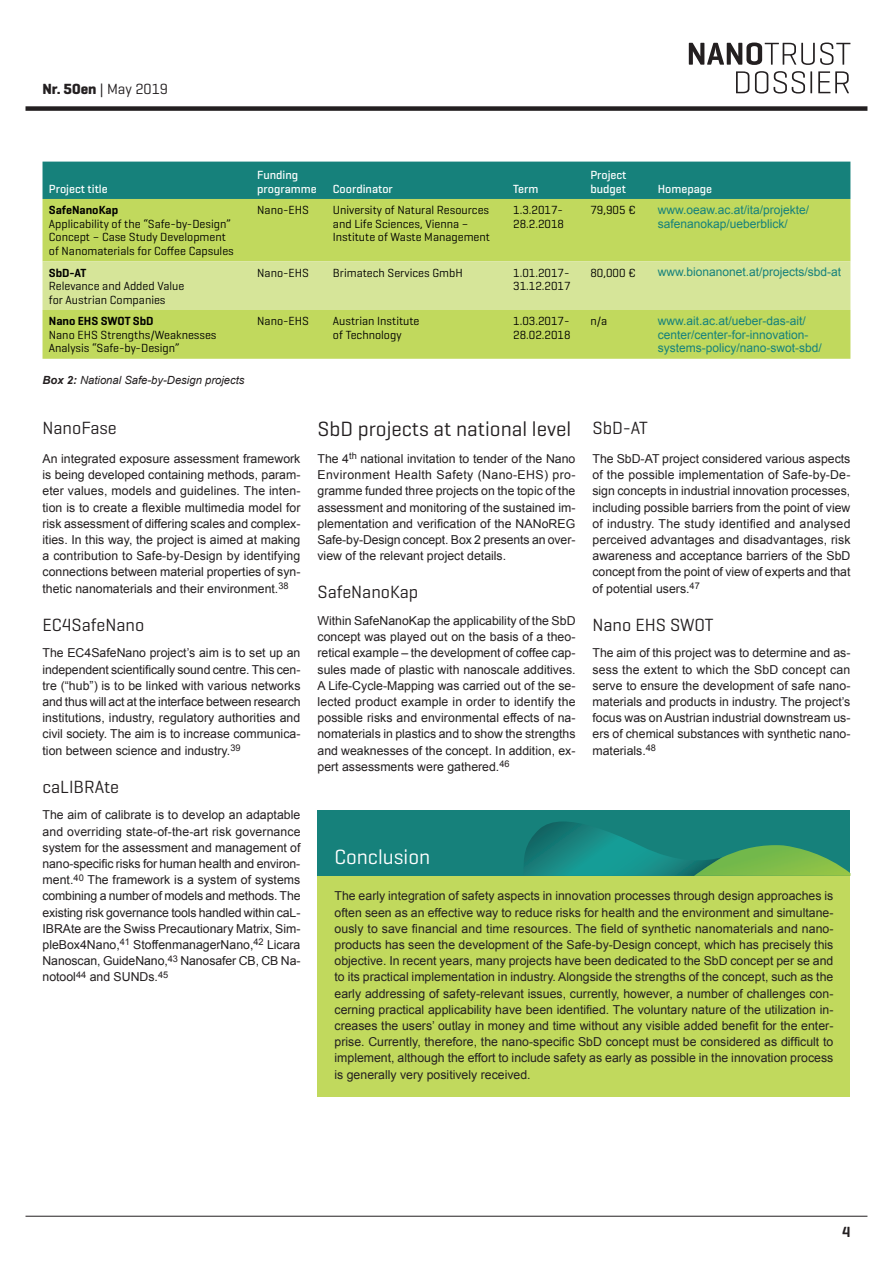
<style>
.page{position:relative;width:893px;height:1263px;background:#fff}
.page>*{position:absolute;margin:0;border:0;box-sizing:border-box;transform-origin:0 0}
.t1{font:21px "Geogrotesque";color:#231f20}
.t2{font:21px "Geogrotesque";color:#fff}
.t3{font:18px "Geogrotesque";color:#231f20}
.t4{font:15px "Geogrotesque";color:#231f20}
.t5{font:600 15px "Geogrotesque";color:#231f20}
.t6{font:12.3px/16.2px "Arial";color:#231f20;text-align:justify}
.t7{font:12px/13.5px "Geogrotesque";color:#000}
.t8{font:12px/13.5px "Arial";color:#16817b}
.t9{font:500 12px/13.5px "Geogrotesque";color:#fff}
.t10{font:600 12px "Geogrotesque";color:#000}
.t11{font:italic 11.25px "Arial";color:#231f20}
.s1{font-weight:700}
</style>
<div class="page">
<svg style="left:736px;top:71px;width:113px;height:23px"></svg>
<svg style="left:689px;top:43px;width:161px;height:22px"></svg>
<hr style="left:26px;top:1216px;width:841px;height:1px;background:#231f20">
<div style="left:26px;top:106px;width:841px;height:5px;background:#231f20"></div>
<div style="left:43px;top:162px;width:807px;height:37px;background:#16817b"></div>
<div style="left:43px;top:199px;width:807px;height:160px;background:#c1d95d"></div>
<div style="left:43px;top:261px;width:807px;height:49px;background:#d6e599"></div>
<div style="left:317px;top:876px;width:533px;height:220px;background:#c1d95d"></div>
<div style="left:317px;top:810px;width:533px;height:66px;background:#16817b"></div>
<svg style="left:524px;top:821px;width:326px;height:55px"></svg>
<p class="t4" style="left:43px;top:79px;width:127px"><span class="s1">Nr. 50en</span> | May 2019</p>
<p class="t9" style="left:49px;top:181px;width:60px">Project title</p>
<p class="t9" style="left:257px;top:168px;width:61px">Funding programme</p>
<p class="t9" style="left:333px;top:181px;width:61px">Coordinator</p>
<p class="t9" style="left:513px;top:181px;width:27px">Term</p>
<p class="t9" style="left:590px;top:168px;width:38px">Project budget</p>
<p class="t9" style="left:658px;top:181px;width:56px">Homepage</p>
<p class="t10" style="left:49px;top:203px;width:71px">SafeNanoKap</p>
<p class="t7" style="left:49px;top:217px;width:186px">Applicability of the “Safe-by-Design”<br>Concept – Case Study Development of Nanomaterials for Coffee Capsules</p>
<p class="t7" style="left:257px;top:203px;width:53px">Nano-EHS</p>
<p class="t7" style="left:333px;top:203px;width:159px">University of Natural Resources and Life Sciences, Vienna –<br>Institute of Waste Management</p>
<p class="t7" style="left:513px;top:203px;width:52px">1.3.2017-<br>28.2.2018</p>
<p class="t7" style="left:590px;top:203px;width:47px">79,905 €</p>
<p class="t8" style="left:658px;top:203px;width:153px">www.oeaw.ac.at/ita/projekte/ safenanokap/ueberblick/</p>
<p class="t10" style="left:49px;top:265px;width:39px">SbD-AT</p>
<p class="t7" style="left:49px;top:279px;width:137px">Relevance and Added Value for Austrian Companies</p>
<p class="t7" style="left:257px;top:265px;width:53px">Nano-EHS</p>
<p class="t7" style="left:333px;top:265px;width:131px">Brimatech Services GmbH</p>
<p class="t7" style="left:513px;top:265px;width:59px">1.01.2017-<br>31.12.2017</p>
<p class="t7" style="left:590px;top:265px;width:47px">80,000 €</p>
<p class="t8" style="left:658px;top:265px;width:185px">www.bionanonet.at/projects/sbd-at</p>
<p class="t10" style="left:49px;top:314px;width:106px">Nano EHS SWOT SbD</p>
<p class="t7" style="left:49px;top:328px;width:169px">Nano EHS Strengths/Weaknesses<br>Analysis “Safe-by-Design”</p>
<p class="t7" style="left:257px;top:314px;width:53px">Nano-EHS</p>
<p class="t7" style="left:333px;top:314px;width:88px">Austrian Institute of Technology</p>
<p class="t7" style="left:513px;top:314px;width:59px">1.03.2017-<br>28.02.2018</p>
<p class="t7" style="left:590px;top:314px;width:18px">n/a</p>
<p class="t8" style="left:658px;top:314px;width:166px">www.ait.ac.at/ueber-das-ait/ center/center-for-innovation&shy;systems-policy/nano-swot-sbd/</p>
<p class="t11" style="left:43px;top:373px;width:203px"><span class="s1">Box 2:</span> National Safe-by-Design projects</p>
<h2 class="t3" style="left:43px;top:416px;width:76px">NanoFase</h2>
<p class="t6" style="left:43px;top:451px;width:259px">An integrated exposure assessment framework is being developed containing methods, param&shy;eter values, models and guidelines. The inten&shy;tion is to create a flexible multimedia model for risk assessment of differing scales and complex&shy;ities. In this way, the project is aimed at making a contribution to Safe-by-Design by identifying connections between material properties of syn&shy;thetic nanomaterials and their environment.<sup>38</sup></p>
<h2 class="t3" style="left:43px;top:613px;width:103px">EC4SafeNano</h2>
<p class="t6" style="left:43px;top:645px;width:260px">The EC4SafeNano project’s aim is to set up an independent scientifically sound centre. This cen&shy;tre (“hub”) is to be linked with various networks and thus will act at the interface between research institutions, industry, regulatory authorities and civil society. The aim is to increase communica&shy;tion between science and industry.<sup>39</sup></p>
<h2 class="t3" style="left:43px;top:775px;width:78px">caLIBRAte</h2>
<p class="t6" style="left:43px;top:807px;width:260px">The aim of calibrate is to develop an adaptable and overriding state-of-the-art risk governance system for the assessment and management of nano-specific risks for human health and environ&shy;ment.<sup>40</sup> The framework is a system of systems combining a number of models and methods. The existing risk governance tools handled within caL-IBRAte are the Swiss Precautionary Matrix, Sim&shy;pleBox4Nano,<sup>41</sup> StoffenmanagerNano,<sup>42</sup> Licara Nanoscan, GuideNano,<sup>43</sup> Nanosafer CB, CB Na&shy;notool<sup>44</sup> and SUNDs.<sup>45</sup></p>
<h1 class="t1" style="left:317px;top:416px;width:255px">SbD projects at national level</h1>
<p class="t6" style="left:317px;top:451px;width:259px">The 4<sup>th</sup> national invitation to tender of the Nano Environment Health Safety (Nano-EHS) pro&shy;gramme funded three projects on the topic of the assessment and monitoring of the sustained im&shy;plementation and verification of the NANoREG Safe-by-Design concept. Box 2 presents an over&shy;view of the relevant project details.</p>
<h2 class="t3" style="left:317px;top:581px;width:102px">SafeNanoKap</h2>
<p class="t6" style="left:317px;top:613px;width:260px">Within SafeNanoKap the applicability of the SbD concept was played out on the basis of a theo&shy;retical example – the development of coffee cap&shy;sules made of plastic with nanoscale additives.<br>A Life-Cycle-Mapping was carried out of the se&shy;lected product example in order to identify the possible risks and environmental effects of na&shy;nomaterials in plastics and to show the strengths and weaknesses of the concept. In addition, ex&shy;pert assessments were gathered.<sup>46</sup></p>
<h2 class="t3" style="left:592px;top:416px;width:57px">SbD-AT</h2>
<p class="t6" style="left:592px;top:451px;width:260px">The SbD-AT project considered various aspects of the possible implementation of Safe-by-De&shy;sign concepts in industrial innovation processes, including possible barriers from the point of view of industry. The study identified and analysed perceived advantages and disadvantages, risk awareness and acceptance barriers of the SbD concept from the point of view of experts and that of potential users.<sup>47</sup></p>
<h2 class="t3" style="left:592px;top:613px;width:123px">Nano EHS SWOT</h2>
<p class="t6" style="left:592px;top:645px;width:259px">The aim of this project was to determine and as&shy;sess the extent to which the SbD concept can serve to ensure the development of safe nano&shy;materials and products in industry. The project’s focus was on Austrian industrial downstream us&shy;ers of chemical substances with synthetic nano&shy;materials.<sup>48</sup></p>
<h1 class="t2" style="left:334px;top:844px;width:97px">Conclusion</h1>
<p class="t6" style="left:334px;top:888px;width:500px">The early integration of safety aspects in innovation processes through design approaches is often seen as an effective way to reduce risks for health and the environment and simultane&shy;ously to save financial and time resources. The field of synthetic nanomaterials and nano&shy;products has seen the development of the Safe-by-Design concept, which has precisely this objective. In recent years, many projects have been dedicated to the SbD concept per se and to its practical implementation in industry. Alongside the strengths of the concept, such as the early addressing of safety-relevant issues, currently, however, a number of challenges con&shy;cerning practical applicability have been identified. The voluntary nature of the utilization in&shy;creases the users’ outlay in money and time without any visible added benefit for the enter&shy;prise. Currently, therefore, the nano-specific SbD concept must be considered as difficult to implement, although the effort to include safety as early as possible in the innovation process is generally very positively received.</p>
<p class="t5" style="left:842px;top:1223px;width:10px">4</p>
</div>
